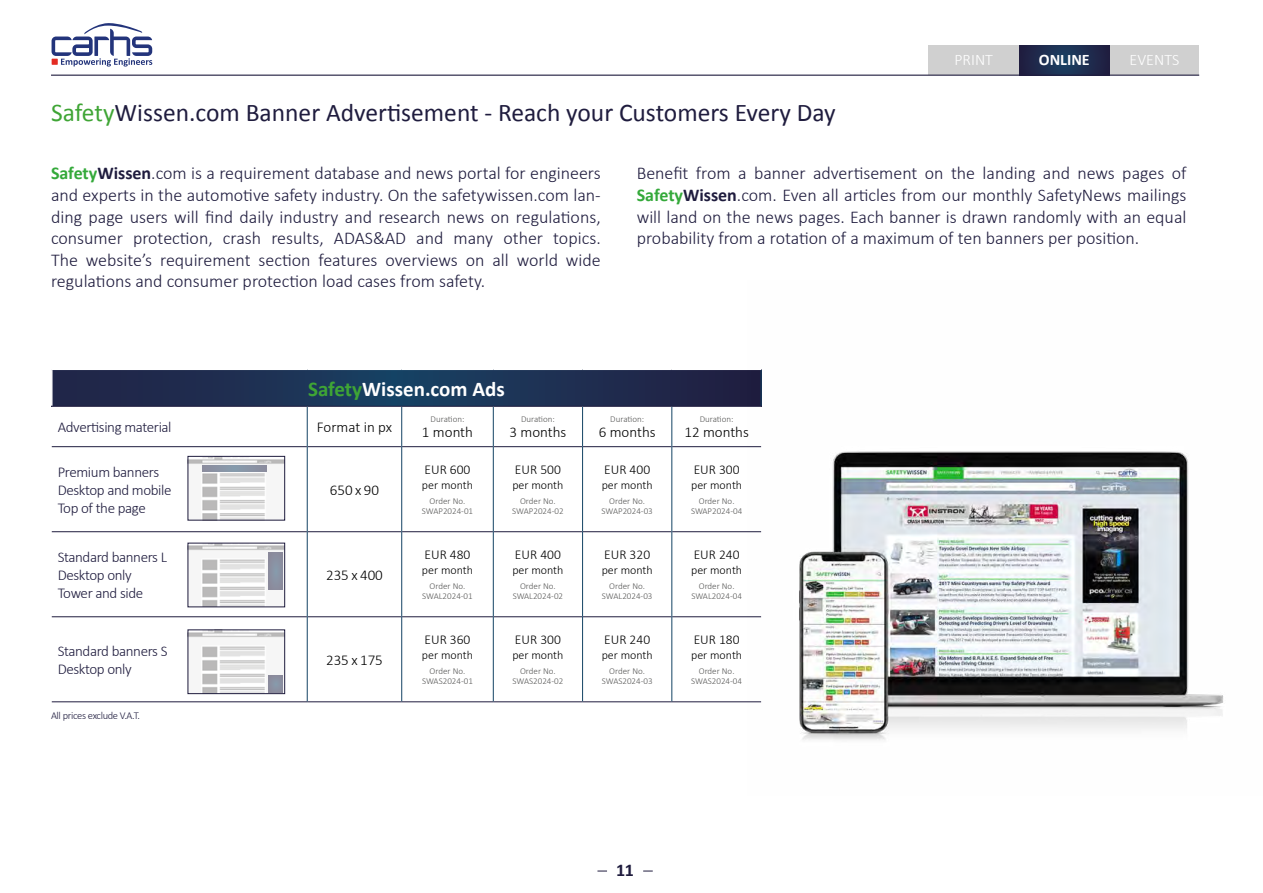
<style>
.page{position:relative;width:1263px;height:893px;background:#fff}
.page>*{position:absolute;margin:0;border:0;box-sizing:border-box;transform-origin:0 0}
.t1{font:25.5px "Calibri";color:#1f1c3e}
.t2{font:700 21px "Calibri";color:#fff}
.t3{font:300 18px/21.6px "Calibri";color:#1f1c3e;text-align:justify}
.t4{font:700 18px "Calibri";color:#1f1c3e}
.t5{font:300 16.05px "Calibri";color:#fff}
.t6{font:700 16.05px "Calibri";color:#fff}
.t7{font:300 15px/18px "Calibri";letter-spacing:-.025em;color:#1f1c3e}
.t8{font:300 15px "Calibri";color:#000}
.t9{font:300 13.5px "Calibri";color:#000}
.t10{font:300 12px "Calibri";color:#000}
.t11{font:300 10.5px "Calibri";letter-spacing:-.03em;color:#1f1c3e}
.t12{font:300 9px/10.8px "Calibri";color:#575756;text-align:center}
.s1{color:#3fa535}
.s2{font-weight:700;color:#34a93a}
.s3{font-weight:700}
</style>
<div class="page">
<div style="left:928px;top:45px;width:91px;height:30px;background:#d0d0d0"></div>
<div style="left:1109px;top:45px;width:90px;height:30px;background:#d0d0d0"></div>
<svg style="left:1019px;top:45px;width:90px;height:30px;background:#1d2c4f"></svg>
<hr style="left:51px;top:75px;width:1148px;height:1px;background:#1f1c3e">
<svg style="left:52px;top:23px;width:100px;height:44px"></svg>
<svg style="left:53px;top:370px;width:694px;height:36px;background:#1d2f52"></svg>
<svg style="left:52px;top:407px;width:349px;height:294px"></svg>
<svg style="left:402px;top:407px;width:345px;height:294px"></svg>
<hr style="left:51px;top:406px;width:256px;height:1px;background:#1f1c3e">
<hr style="left:307px;top:406px;width:95px;height:1px;background:#1f1c3e">
<hr style="left:402px;top:406px;width:91px;height:1px;background:#1f1c3e">
<hr style="left:493px;top:406px;width:90px;height:1px;background:#1f1c3e">
<hr style="left:583px;top:406px;width:89px;height:1px;background:#1f1c3e">
<hr style="left:672px;top:406px;width:89px;height:1px;background:#1f1c3e">
<hr style="left:52px;top:446px;width:255px;height:1px;background:#1f1c3e">
<hr style="left:308px;top:446px;width:93px;height:1px;background:#1f1c3e">
<hr style="left:402px;top:446px;width:91px;height:1px;background:#1f1c3e">
<hr style="left:494px;top:446px;width:88px;height:1px;background:#1f1c3e">
<hr style="left:583px;top:446px;width:88px;height:1px;background:#1f1c3e">
<hr style="left:672px;top:446px;width:89px;height:1px;background:#1f1c3e">
<hr style="left:52px;top:531px;width:255px;height:1px;background:#1f1c3e">
<hr style="left:308px;top:531px;width:93px;height:1px;background:#1f1c3e">
<hr style="left:402px;top:531px;width:91px;height:1px;background:#1f1c3e">
<hr style="left:494px;top:531px;width:88px;height:1px;background:#1f1c3e">
<hr style="left:583px;top:531px;width:88px;height:1px;background:#1f1c3e">
<hr style="left:672px;top:531px;width:89px;height:1px;background:#1f1c3e">
<hr style="left:52px;top:616px;width:255px;height:1px;background:#1f1c3e">
<hr style="left:308px;top:616px;width:93px;height:1px;background:#1f1c3e">
<hr style="left:402px;top:616px;width:91px;height:1px;background:#1f1c3e">
<hr style="left:494px;top:616px;width:88px;height:1px;background:#1f1c3e">
<hr style="left:583px;top:616px;width:88px;height:1px;background:#1f1c3e">
<hr style="left:672px;top:616px;width:89px;height:1px;background:#1f1c3e">
<hr style="left:52px;top:701px;width:255px;height:1px;background:#1f1c3e">
<hr style="left:307px;top:701px;width:95px;height:1px;background:#1f1c3e">
<hr style="left:402px;top:701px;width:91px;height:1px;background:#1f1c3e">
<hr style="left:493px;top:701px;width:90px;height:1px;background:#1f1c3e">
<hr style="left:583px;top:701px;width:89px;height:1px;background:#1f1c3e">
<hr style="left:672px;top:701px;width:89px;height:1px;background:#1f1c3e">
<hr style="left:493px;top:407px;width:1px;height:40px;background:#144364">
<hr style="left:582px;top:407px;width:1px;height:40px;background:#144364">
<hr style="left:493px;top:447px;width:1px;height:85px;background:#144364">
<hr style="left:582px;top:447px;width:1px;height:85px;background:#144364">
<hr style="left:493px;top:532px;width:1px;height:85px;background:#144364">
<hr style="left:582px;top:532px;width:1px;height:85px;background:#144364">
<hr style="left:493px;top:617px;width:1px;height:84px;background:#144364">
<hr style="left:582px;top:617px;width:1px;height:84px;background:#144364">
<hr style="left:401px;top:407px;width:1px;height:40px;background:#144364">
<hr style="left:401px;top:447px;width:1px;height:85px;background:#144364">
<hr style="left:401px;top:532px;width:1px;height:85px;background:#144364">
<hr style="left:401px;top:617px;width:1px;height:84px;background:#144364">
<hr style="left:307px;top:407px;width:1px;height:40px;background:#144364">
<hr style="left:307px;top:447px;width:1px;height:85px;background:#144364">
<hr style="left:307px;top:532px;width:1px;height:85px;background:#144364">
<hr style="left:307px;top:617px;width:1px;height:84px;background:#144364">
<hr style="left:671px;top:407px;width:1px;height:40px;background:#144364">
<hr style="left:671px;top:447px;width:1px;height:85px;background:#144364">
<hr style="left:671px;top:532px;width:1px;height:85px;background:#144364">
<hr style="left:671px;top:617px;width:1px;height:84px;background:#144364">
<img style="left:190px;top:458px;width:93px;height:60px">
<div style="left:188px;top:456px;width:97px;height:64px;border:1px solid #1f1c3e"></div>
<div style="left:202px;top:465px;width:64px;height:6px;background:#8a93a5"></div>
<img style="left:190px;top:545px;width:93px;height:60px">
<div style="left:268px;top:552px;width:15px;height:38px;background:#8a90a1"></div>
<img style="left:190px;top:632px;width:93px;height:60px">
<div style="left:188px;top:630px;width:97px;height:64px;border:1px solid #1f1c3e"></div>
<div style="left:268px;top:675px;width:15px;height:17px;background:#8a90a1"></div>
<img style="left:747px;top:369px;width:476px;height:371px">
<h1 class="t1" style="left:51px;top:95px;width:786px"><span class="s1">Safety</span>Wissen.com Banner Advertisement - Reach your Customers Every Day</h1>
<p class="t5" style="left:954px;top:50px;width:40px">PRINT</p>
<p class="t6" style="left:1039px;top:48px;width:52px">ONLINE</p>
<p class="t5" style="left:1129px;top:50px;width:51px">EVENTS</p>
<p class="t3" style="left:51px;top:162px;width:551px"><span class="s2">Safety</span><span class="s3">Wissen</span>.com is a requirement database and news portal for engineers and experts in the automotive safety industry. On the safetywissen.com lan&shy;ding page users will find daily industry and research news on regulations, consumer protection, crash results, ADAS&amp;AD and many other topics.<br>The website’s requirement section features overviews on all world wide regulations and consumer protection load cases from safety.</p>
<p class="t3" style="left:637px;top:162px;width:551px">Benefit from a banner advertisement on the landing and news pages of <span class="s2">Safety</span><span class="s3">Wissen</span>.com. Even all articles from our monthly SafetyNews mailings will land on the news pages. Each banner is drawn randomly with an equal probability from a rotation of a maximum of ten banners per position.</p>
<p class="t2" style="left:308px;top:374px;width:198px"><span class="s1">Safety</span>Wissen.com Ads</p>
<p class="t7" style="left:58px;top:418px;width:115px">Advertising material</p>
<p class="t8" style="left:317px;top:418px;width:76px">Format in px</p>
<p class="t7" style="left:58px;top:463px;width:115px">Premium banners<br>Desktop and mobile<br>Top of the page</p>
<p class="t7" style="left:58px;top:548px;width:111px">Standard banners L<br>Desktop only<br>Tower and side</p>
<p class="t8" style="left:330px;top:481px;width:51px">650 x 90</p>
<p class="t8" style="left:326px;top:566px;width:58px">235 x 400</p>
<p class="t7" style="left:58px;top:642px;width:111px">Standard banners S<br>Desktop only</p>
<p class="t8" style="left:326px;top:651px;width:58px">235 x 175</p>
<p class="t11" style="left:51px;top:709px;width:90px">All prices exclude V.A.T.</p>
<p class="t12" style="left:431px;top:414px;width:35px">Duration:</p>
<p class="t8" style="left:422px;top:423px;width:53px">1 month</p>
<p class="t9" style="left:424px;top:461px;width:47px">EUR 600</p>
<p class="t10" style="left:422px;top:477px;width:53px">per month</p>
<p class="t12" style="left:422px;top:495px;width:53px">Order No.<br>SWAP2024-01</p>
<p class="t9" style="left:424px;top:546px;width:47px">EUR 480</p>
<p class="t10" style="left:422px;top:562px;width:53px">per month</p>
<p class="t12" style="left:422px;top:580px;width:52px">Order No.<br>SWAL2024-01</p>
<p class="t9" style="left:424px;top:631px;width:47px">EUR 360</p>
<p class="t10" style="left:422px;top:647px;width:53px">per month</p>
<p class="t12" style="left:422px;top:665px;width:52px">Order No.<br>SWAS2024-01</p>
<p class="t12" style="left:521px;top:414px;width:35px">Duration:</p>
<p class="t8" style="left:509px;top:423px;width:58px">3 months</p>
<p class="t9" style="left:515px;top:461px;width:47px">EUR 500</p>
<p class="t10" style="left:512px;top:477px;width:53px">per month</p>
<p class="t12" style="left:512px;top:495px;width:53px">Order No.<br>SWAP2024-02</p>
<p class="t9" style="left:515px;top:546px;width:47px">EUR 400</p>
<p class="t10" style="left:512px;top:562px;width:53px">per month</p>
<p class="t12" style="left:513px;top:580px;width:52px">Order No.<br>SWAL2024-02</p>
<p class="t9" style="left:515px;top:631px;width:47px">EUR 300</p>
<p class="t10" style="left:512px;top:647px;width:53px">per month</p>
<p class="t12" style="left:512px;top:665px;width:52px">Order No.<br>SWAS2024-02</p>
<p class="t12" style="left:610px;top:414px;width:35px">Duration:</p>
<p class="t8" style="left:599px;top:423px;width:58px">6 months</p>
<p class="t9" style="left:604px;top:461px;width:47px">EUR 400</p>
<p class="t10" style="left:602px;top:477px;width:53px">per month</p>
<p class="t12" style="left:601px;top:495px;width:53px">Order No.<br>SWAP2024-03</p>
<p class="t9" style="left:604px;top:546px;width:47px">EUR 320</p>
<p class="t10" style="left:602px;top:562px;width:53px">per month</p>
<p class="t12" style="left:602px;top:580px;width:52px">Order No.<br>SWAL2024-03</p>
<p class="t9" style="left:604px;top:631px;width:47px">EUR 240</p>
<p class="t10" style="left:602px;top:647px;width:53px">per month</p>
<p class="t12" style="left:602px;top:665px;width:52px">Order No.<br>SWAS2024-03</p>
<p class="t12" style="left:700px;top:414px;width:35px">Duration:</p>
<p class="t8" style="left:684px;top:423px;width:66px">12 months</p>
<p class="t9" style="left:694px;top:461px;width:47px">EUR 300</p>
<p class="t10" style="left:691px;top:477px;width:53px">per month</p>
<p class="t12" style="left:691px;top:495px;width:53px">Order No.<br>SWAP2024-04</p>
<p class="t9" style="left:694px;top:546px;width:47px">EUR 240</p>
<p class="t10" style="left:691px;top:562px;width:53px">per month</p>
<p class="t12" style="left:691px;top:580px;width:52px">Order No.<br>SWAL2024-04</p>
<p class="t9" style="left:694px;top:631px;width:47px">EUR 180</p>
<p class="t10" style="left:691px;top:647px;width:53px">per month</p>
<p class="t12" style="left:691px;top:665px;width:52px">Order No.<br>SWAS2024-04</p>
<p class="t4" style="left:616px;top:858px;width:19px">11</p>
</div>
